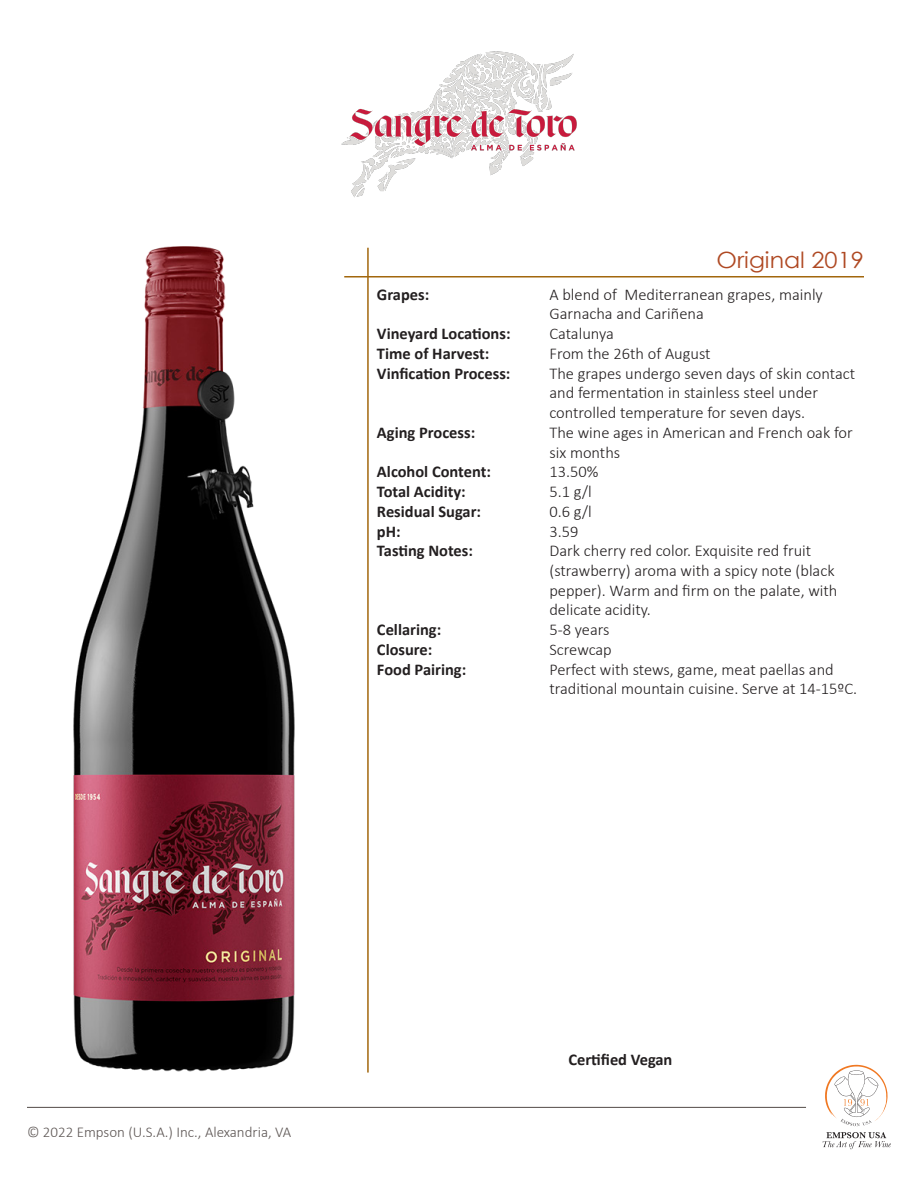
<style>
.page{position:relative;width:918px;height:1188px;background:#fff}
.page>*{position:absolute;margin:0;border:0;box-sizing:border-box;transform-origin:0 0}
.t1{font:22.35px "Century Gothic";color:#af4923;scale:1.06 1}
._1_-_Wines_info{font:300 16.5px/19.8px "Calibri";color:#231f20}
._1_-_Wines_info-2{font:700 16.5px "Calibri";color:#231f20}
.t2{font:300 15px "Calibri";color:#5d5654}
</style>
<div class="page">
<hr style="left:344px;top:276px;width:520px;height:2px;background:#a2670d">
<hr style="left:367px;top:248px;width:2px;height:825px;background:#a2670d">
<svg style="left:823px;top:1132px;width:68px;height:17px"></svg>
<svg style="left:825px;top:1065px;width:63px;height:61px"></svg>
<hr style="left:27px;top:1107px;width:779px;height:1px;background:#524a47">
<img style="left:73px;top:247px;width:221px;height:825px">
<img style="left:341px;top:51px;width:236px;height:146px">
<p class="_1_-_Wines_info-2" style="left:377px;top:283px;width:54px">Grapes:</p>
<p class="_1_-_Wines_info-2" style="left:377px;top:322px;width:135px">Vineyard Locations:</p>
<p class="_1_-_Wines_info-2" style="left:377px;top:342px;width:114px">Time of Harvest:</p>
<p class="_1_-_Wines_info-2" style="left:377px;top:361px;width:135px">Vinfication Process:</p>
<p class="_1_-_Wines_info-2" style="left:377px;top:421px;width:100px">Aging Process:</p>
<p class="_1_-_Wines_info-2" style="left:377px;top:460px;width:116px">Alcohol Content:</p>
<p class="_1_-_Wines_info-2" style="left:377px;top:480px;width:90px">Total Acidity:</p>
<p class="_1_-_Wines_info-2" style="left:377px;top:500px;width:106px">Residual Sugar:</p>
<p class="_1_-_Wines_info-2" style="left:377px;top:519px;width:25px">pH:</p>
<p class="_1_-_Wines_info-2" style="left:377px;top:539px;width:97px">Tasting Notes:</p>
<p class="_1_-_Wines_info-2" style="left:377px;top:618px;width:66px">Cellaring:</p>
<p class="_1_-_Wines_info-2" style="left:377px;top:638px;width:57px">Closure:</p>
<p class="_1_-_Wines_info-2" style="left:377px;top:658px;width:91px">Food Pairing:</p>
<p class="t1" style="left:717px;top:244px;width:141px">Original 2019</p>
<p class="_1_-_Wines_info" style="left:549px;top:284px;width:275px">A blend of Mediterranean grapes, mainly<br>Garnacha and Cariñena</p>
<p class="_1_-_Wines_info" style="left:549px;top:324px;width:66px">Catalunya</p>
<p class="_1_-_Wines_info" style="left:549px;top:343px;width:163px">From the 26th of August</p>
<p class="_1_-_Wines_info" style="left:549px;top:363px;width:307px">The grapes undergo seven days of skin contact and fermentation in stainless steel under controlled temperature for seven days.</p>
<p class="_1_-_Wines_info" style="left:549px;top:422px;width:305px">The wine ages in American and French oak for six months</p>
<p class="_1_-_Wines_info" style="left:549px;top:462px;width:51px">13.50%</p>
<p class="_1_-_Wines_info" style="left:549px;top:482px;width:44px">5.1 g/l</p>
<p class="_1_-_Wines_info" style="left:549px;top:501px;width:44px">0.6 g/l</p>
<p class="_1_-_Wines_info" style="left:549px;top:521px;width:31px">3.59</p>
<p class="_1_-_Wines_info" style="left:549px;top:541px;width:290px">Dark cherry red color. Exquisite red fruit (strawberry) aroma with a spicy note (black pepper). Warm and firm on the palate, with delicate acidity.</p>
<p class="_1_-_Wines_info" style="left:549px;top:620px;width:62px">5-8 years</p>
<p class="_1_-_Wines_info" style="left:549px;top:639px;width:64px">Screwcap</p>
<p class="_1_-_Wines_info" style="left:549px;top:659px;width:309px">Perfect with stews, game, meat paellas and traditional mountain cuisine. Serve at 14-15ºC.</p>
<p class="t2" style="left:27px;top:1122px;width:266px">© 2022 Empson (U.S.A.) Inc., Alexandria, VA</p>
<p class="_1_-_Wines_info-2" style="left:568px;top:1048px;width:106px">Certified Vegan</p>
</div>
